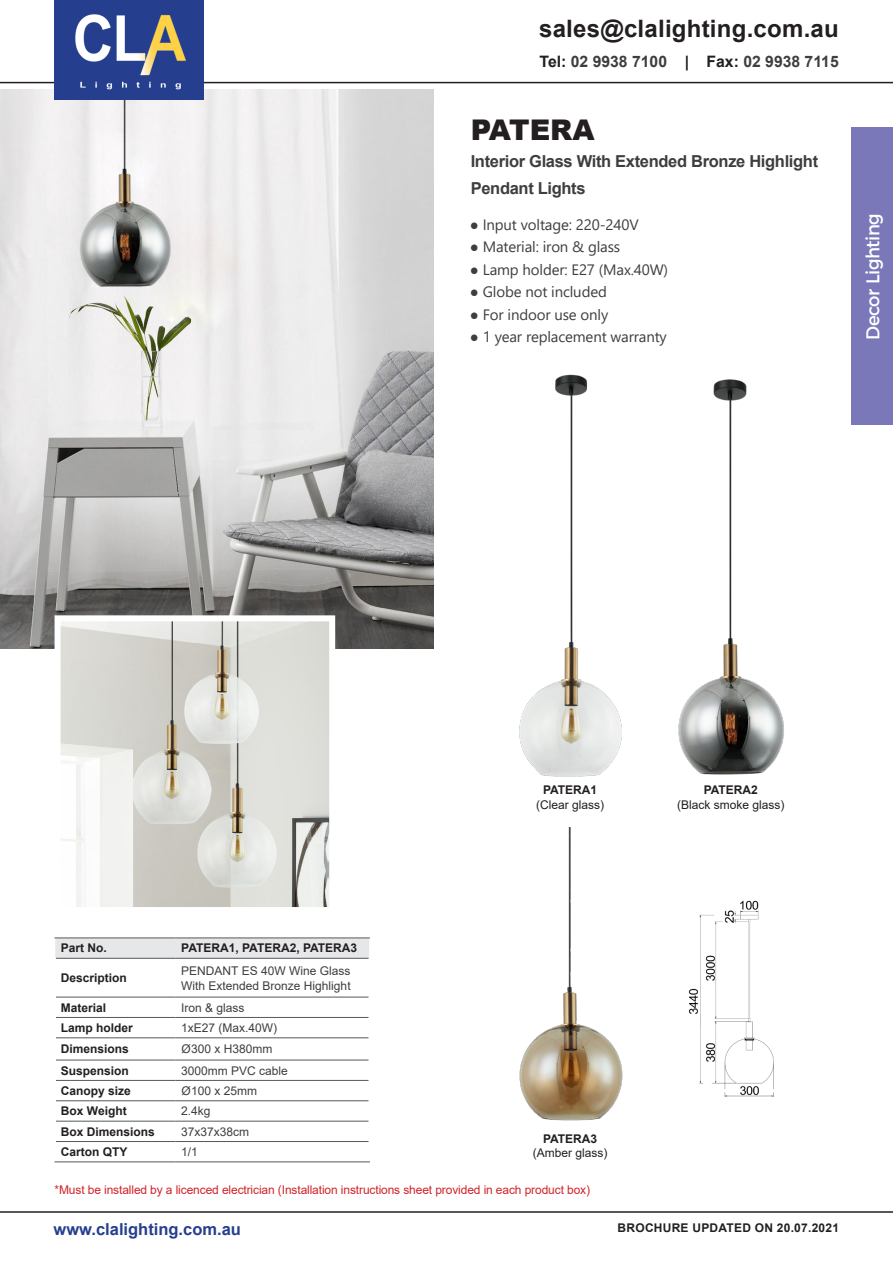
<style>
.page{position:relative;width:893px;height:1263px;background:#fff}
.page>*{position:absolute;margin:0;border:0;box-sizing:border-box;transform-origin:0 0}
.t1{font:900 28.5px "Arial";color:#231f20}
.t2{font:700 24px "Arial";letter-spacing:.01em;color:#231f20}
.t3{font:18.9px "Argentum Sans";letter-spacing:-.025em;color:#fff;scale:.95 1}
.t4{font:700 16.5px "Arial";letter-spacing:-.02em;color:#3e3e3f}
.t5{font:700 16.5px "Arial";color:#253f8e}
.t6{font:700 15.75px "Arial";color:#3e3e3f}
.t7{font:15px "Segoe UI";letter-spacing:-.01em;color:#3e3e3f}
.t8{font:700 12px "Arial";color:#231f20}
.t9{font:12px/15px "Arial";color:#3e3e3f}
.t10{font:12px "Arial";letter-spacing:-.01em;color:#d1232a}
.t11{font:12px "Arial";color:#231f20}
.t12{font:700 12px "Arial";letter-spacing:.02em;color:#231f20}
.s1{color:#231f20}
</style>
<div class="page">
<img style="left:0;top:89px;width:433px;height:559px">
<hr style="left:0;top:82px;width:893px;height:1px;background:#231f20">
<div style="left:54px;top:0;width:149px;height:99px;background:#253f8e"></div>
<img style="left:75px;top:14px;width:111px;height:76px">
<hr style="left:0;top:1211px;width:893px;height:2px;background:#231f20">
<img style="left:519px;top:374px;width:82px;height:403px">
<img style="left:601px;top:379px;width:183px;height:396px">
<img style="left:519px;top:827px;width:104px;height:294px">
<div style="left:851px;top:128px;width:42px;height:297px;background:#7a78b9"></div>
<div style="left:55px;top:939px;width:314px;height:19px;background:#e6e7e9"></div>
<hr style="left:55px;top:938px;width:121px;height:1px;background:#57585a">
<hr style="left:176px;top:938px;width:194px;height:1px;background:#57585a">
<hr style="left:56px;top:958px;width:120px;height:1px;background:#57585a">
<hr style="left:176px;top:958px;width:192px;height:1px;background:#57585a">
<hr style="left:56px;top:997px;width:120px;height:1px;background:#57585a">
<hr style="left:176px;top:997px;width:192px;height:1px;background:#57585a">
<hr style="left:56px;top:1017px;width:120px;height:1px;background:#57585a">
<hr style="left:176px;top:1017px;width:192px;height:1px;background:#57585a">
<hr style="left:56px;top:1037px;width:120px;height:1px;background:#57585a">
<hr style="left:176px;top:1037px;width:192px;height:1px;background:#57585a">
<hr style="left:56px;top:1060px;width:120px;height:1px;background:#57585a">
<hr style="left:176px;top:1060px;width:192px;height:1px;background:#57585a">
<hr style="left:56px;top:1080px;width:120px;height:1px;background:#57585a">
<hr style="left:176px;top:1080px;width:192px;height:1px;background:#57585a">
<hr style="left:56px;top:1100px;width:120px;height:1px;background:#57585a">
<hr style="left:176px;top:1100px;width:192px;height:1px;background:#57585a">
<hr style="left:56px;top:1121px;width:120px;height:1px;background:#57585a">
<hr style="left:176px;top:1121px;width:192px;height:1px;background:#57585a">
<hr style="left:56px;top:1141px;width:120px;height:1px;background:#57585a">
<hr style="left:176px;top:1141px;width:192px;height:1px;background:#57585a">
<hr style="left:55px;top:1161px;width:121px;height:1px;background:#57585a">
<hr style="left:176px;top:1161px;width:194px;height:1px;background:#57585a">
<img style="left:688px;top:900px;width:86px;height:197px">
<img style="left:62px;top:622px;width:266px;height:284px">
<div style="left:55px;top:615px;width:280px;height:298px;border:6px solid #fff"></div>
<p class="t2" style="left:539px;top:12px;width:301px">sales@clalighting.com.au</p>
<p class="t6" style="left:540px;top:50px;width:301px"><span class="s1">Tel:</span> 02 9938 7100 <span class="s1">| Fax:</span> 02 9938 7115</p>
<p class="t1" style="left:471px;top:110px;width:125px">PATERA</p>
<p class="t4" style="left:471px;top:150px;width:349px">Interior Glass With Extended Bronze Highlight</p>
<p class="t4" style="left:471px;top:177px;width:116px">Pendant Lights</p>
<p class="t7" style="left:470px;top:210px;width:170px">● Input voltage: 220-240V</p>
<p class="t7" style="left:470px;top:233px;width:152px">● Material: iron &amp; glass</p>
<p class="t7" style="left:470px;top:255px;width:200px">● Lamp holder: E27 (Max.40W)</p>
<p class="t7" style="left:470px;top:278px;width:138px">● Globe not included</p>
<p class="t7" style="left:470px;top:300px;width:140px">● For indoor use only</p>
<p class="t7" style="left:470px;top:323px;width:198px">● 1 year replacement warranty</p>
<p class="t3" style="left:858px;top:340px;width:135px;rotate:-90deg">Decor Lighting</p>
<p class="t8" style="left:543px;top:782px;width:56px">PATERA1</p>
<p class="t11" style="left:536px;top:796px;width:70px">(Clear glass)</p>
<p class="t8" style="left:61px;top:940px;width:48px">Part No.</p>
<p class="t8" style="left:181px;top:940px;width:178px">PATERA1, PATERA2, PATERA3</p>
<p class="t8" style="left:61px;top:969px;width:68px">Description</p>
<p class="t9" style="left:181px;top:963px;width:171px">PENDANT ES 40W Wine Glass<br>With Extended Bronze Highlight</p>
<p class="t8" style="left:61px;top:999px;width:47px">Material</p>
<p class="t9" style="left:181px;top:1000px;width:65px">Iron &amp; glass</p>
<p class="t8" style="left:61px;top:1019px;width:74px">Lamp holder</p>
<p class="t9" style="left:181px;top:1020px;width:98px">1xE27 (Max.40W)</p>
<p class="t8" style="left:61px;top:1041px;width:70px">Dimensions</p>
<p class="t9" style="left:181px;top:1041px;width:92px">Ø300 x H380mm</p>
<p class="t8" style="left:61px;top:1062px;width:70px">Suspension</p>
<p class="t9" style="left:181px;top:1063px;width:108px">3000mm PVC cable</p>
<p class="t8" style="left:61px;top:1082px;width:72px">Canopy size</p>
<p class="t9" style="left:181px;top:1083px;width:77px">Ø100 x 25mm</p>
<p class="t8" style="left:61px;top:1103px;width:67px">Box Weight</p>
<p class="t9" style="left:181px;top:1103px;width:31px">2.4kg</p>
<p class="t8" style="left:61px;top:1123px;width:96px">Box Dimensions</p>
<p class="t9" style="left:181px;top:1124px;width:70px">37x37x38cm</p>
<p class="t8" style="left:61px;top:1143px;width:68px">Carton QTY</p>
<p class="t9" style="left:181px;top:1144px;width:18px">1/1</p>
<p class="t8" style="left:543px;top:1130px;width:56px">PATERA3</p>
<p class="t11" style="left:533px;top:1145px;width:76px">(Amber glass)</p>
<p class="t10" style="left:55px;top:1182px;width:537px">*Must be installed by a licenced electrician (Installation instructions sheet provided in each product box)</p>
<p class="t8" style="left:704px;top:782px;width:56px">PATERA2</p>
<p class="t11" style="left:677px;top:796px;width:109px">(Black smoke glass)</p>
<p class="t5" style="left:54px;top:1218px;width:189px">www.clalighting.com.au</p>
<p class="t12" style="left:618px;top:1219px;width:223px">BROCHURE UPDATED ON 20.07.2021</p>
</div>
